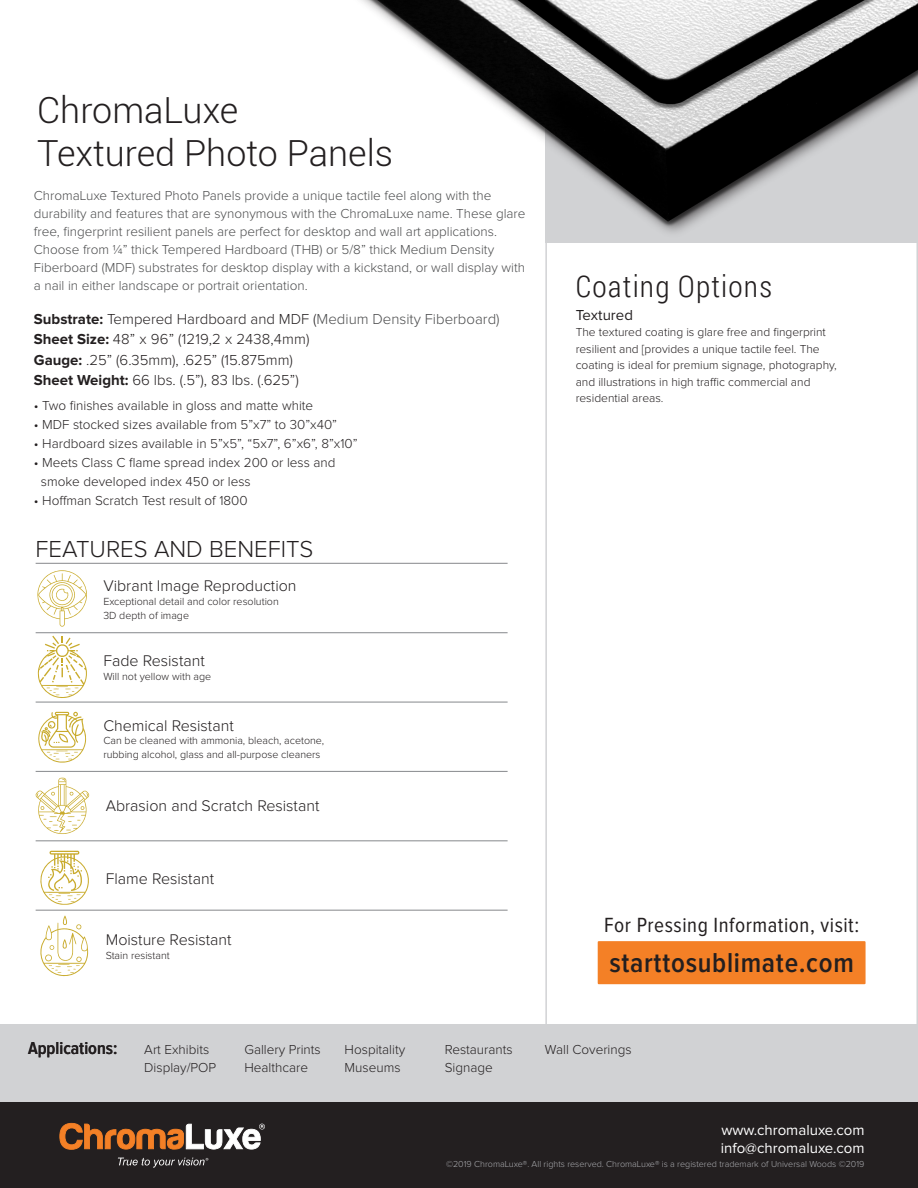
<style>
.page{position:relative;width:918px;height:1188px;background:#fff}
.page>*{position:absolute;margin:0;border:0;box-sizing:border-box;transform-origin:0 0}
.t1{font:300 36px "Roboto";color:#231f20}
.t2{font:300 30px "Roboto Condensed";letter-spacing:.04em;color:#231f20}
.t3{font:600 28.35px "Proxima Nova Cond";letter-spacing:.025em;color:#231f20}
.t4{font:300 24px "Proxima Nova";color:#231f20}
.t5{font:21.3px "Proxima Nova Cond";letter-spacing:.025em;color:#231f20}
.t6{font:600 18px "Proxima Nova Cond";color:#231f20}
.t7{font:300 16.05px "Proxima Nova";color:#231f20}
.t8{font:300 15px "Proxima Nova";color:#231f20}
.t9{font:15px "Proxima Nova";color:#fff}
.t10{font:15px "Proxima Nova";color:#231f20}
.t11{font:300 13.5px/18px "Proxima Nova";color:#4b4c4d}
.t12{font:300 13.5px/18.1px "Proxima Nova";color:#231f20}
.t13{font:300 12px/16.5px "Proxima Nova";color:#231f20}
.t14{font:300 10.65px "Proxima Nova";color:#231f20}
.t15{font:300 9px "Proxima Nova";color:#aaabaf}
.s1{font-weight:700}
.s2{color:#4b4c4d}
</style>
<div class="page">
<div style="left:0;top:1025px;width:918px;height:79px;background:#d1d2d4"></div>
<div style="left:0;top:1102px;width:918px;height:86px;background:#231f20"></div>
<svg style="left:59px;top:1123px;width:206px;height:27px"></svg>
<svg style="left:118px;top:1158px;width:90px;height:10px"></svg>
<svg style="left:545px;top:283px;width:373px;height:742px"></svg>
<svg style="left:37px;top:570px;width:50px;height:57px"></svg>
<svg style="left:38px;top:636px;width:49px;height:62px"></svg>
<svg style="left:38px;top:712px;width:48px;height:51px"></svg>
<svg style="left:35px;top:778px;width:54px;height:56px"></svg>
<svg style="left:40px;top:851px;width:49px;height:54px"></svg>
<svg style="left:40px;top:915px;width:49px;height:62px"></svg>
<hr style="left:36px;top:910px;width:472px;height:1px;background:#939598">
<hr style="left:36px;top:840px;width:472px;height:1px;background:#939598">
<hr style="left:36px;top:771px;width:472px;height:1px;background:#939598">
<div style="left:598px;top:941px;width:268px;height:43px;background:#f48026"></div>
<hr style="left:36px;top:702px;width:472px;height:1px;background:#939598">
<hr style="left:36px;top:632px;width:472px;height:1px;background:#939598">
<hr style="left:36px;top:563px;width:472px;height:1px;background:#939598">
<img style="left:361px;top:0;width:557px;height:283px">
<p class="t1" style="left:37px;top:85px;width:203px">ChromaLuxe</p>
<p class="t1" style="left:37px;top:129px;width:357px">Textured Photo Panels</p>
<p class="t11" style="left:34px;top:187px;width:493px">ChromaLuxe Textured Photo Panels provide a unique tactile feel along with the durability and features that are synonymous with the ChromaLuxe name. These glare free, fingerprint resilient panels are perfect for desktop and wall art applications.<br>Choose from ¼” thick Tempered Hardboard (THB) or 5/8” thick Medium Density Fiberboard (MDF) substrates for desktop display with a kickstand, or wall display with a nail in either landscape or portrait orientation.</p>
<p class="t8" style="left:34px;top:312px;width:467px"><span class="s1">Substrate:</span> Tempered Hardboard and MDF (<span class="s2">Medium Density Fiberboard)</span></p>
<p class="t8" style="left:34px;top:333px;width:277px"><span class="s1">Sheet Size:</span> 48” x 96” (1219,2 x 2438,4mm)</p>
<p class="t8" style="left:34px;top:353px;width:261px"><span class="s1">Gauge:</span> .25” (6.35mm), .625” (15.875mm)</p>
<p class="t8" style="left:34px;top:373px;width:266px"><span class="s1">Sheet Weight:</span> 66 lbs. (.5”), 83 lbs. (.625”)</p>
<p class="t12" style="left:34px;top:397px;width:281px">• Two finishes available in gloss and matte white</p>
<p class="t12" style="left:34px;top:416px;width:305px">• MDF stocked sizes available from 5”x7” to 30”x40”</p>
<p class="t12" style="left:34px;top:435px;width:325px">• Hardboard sizes available in 5”x5”, “5x7”, 6”x6”, 8”x10”</p>
<p class="t12" style="left:34px;top:454px;width:303px">• Meets Class C flame spread index 200 or less and</p>
<p class="t12" style="left:41px;top:473px;width:211px">smoke developed index 450 or less</p>
<p class="t12" style="left:34px;top:492px;width:215px">• Hoffman Scratch Test result of 1800</p>
<p class="t4" style="left:36px;top:538px;width:279px">FEATURES AND BENEFITS</p>
<p class="t7" style="left:103px;top:578px;width:195px">Vibrant Image Reproduction</p>
<p class="t14" style="left:103px;top:596px;width:177px">Exceptional detail and color resolution</p>
<p class="t14" style="left:103px;top:610px;width:87px">3D depth of image</p>
<p class="t7" style="left:103px;top:654px;width:103px">Fade Resistant</p>
<p class="t14" style="left:103px;top:672px;width:109px">Will not yellow with age</p>
<p class="t7" style="left:103px;top:718px;width:132px">Chemical Resistant</p>
<p class="t14" style="left:103px;top:736px;width:222px">Can be cleaned with ammonia, bleach, acetone,</p>
<p class="t14" style="left:103px;top:750px;width:219px">rubbing alcohol, glass and all-purpose cleaners</p>
<p class="t7" style="left:106px;top:799px;width:215px">Abrasion and Scratch Resistant</p>
<p class="t7" style="left:106px;top:871px;width:110px">Flame Resistant</p>
<p class="t7" style="left:106px;top:933px;width:128px">Moisture Resistant</p>
<p class="t14" style="left:106px;top:951px;width:66px">Stain resistant</p>
<p class="t2" style="left:576px;top:266px;width:198px">Coating Options</p>
<p class="t10" style="left:576px;top:308px;width:59px">Textured</p>
<p class="t13" style="left:576px;top:325px;width:263px">The textured coating is glare free and fingerprint resilient and [provides a unique tactile feel. The coating is ideal for premium signage, photography, and illustrations in high traffic commercial and residential areas.</p>
<p class="t5" style="left:604px;top:915px;width:257px">For Pressing Information, visit:</p>
<p class="t3" style="left:609px;top:950px;width:246px">starttosublimate.com</p>
<p class="t6" style="left:28px;top:1040px;width:91px">Applications:</p>
<p class="t12" style="left:144px;top:1041px;width:66px">Art Exhibits</p>
<p class="t12" style="left:144px;top:1059px;width:74px">Display/POP</p>
<p class="t12" style="left:244px;top:1041px;width:78px">Gallery Prints<br>Healthcare</p>
<p class="t12" style="left:345px;top:1041px;width:62px">Hospitality</p>
<p class="t12" style="left:345px;top:1059px;width:57px">Museums</p>
<p class="t12" style="left:445px;top:1041px;width:70px">Restaurants</p>
<p class="t12" style="left:445px;top:1059px;width:50px">Signage</p>
<p class="t12" style="left:545px;top:1041px;width:88px">Wall Coverings</p>
<p class="t9" style="left:721px;top:1123px;width:145px">www.chromaluxe.com</p>
<p class="t9" style="left:721px;top:1141px;width:145px">info@chromaluxe.com</p>
<p class="t15" style="left:446px;top:1160px;width:420px">©2019 ChromaLuxe®. All rights reserved. ChromaLuxe® is a registered trademark of Universal Woods ©2019</p>
</div>
